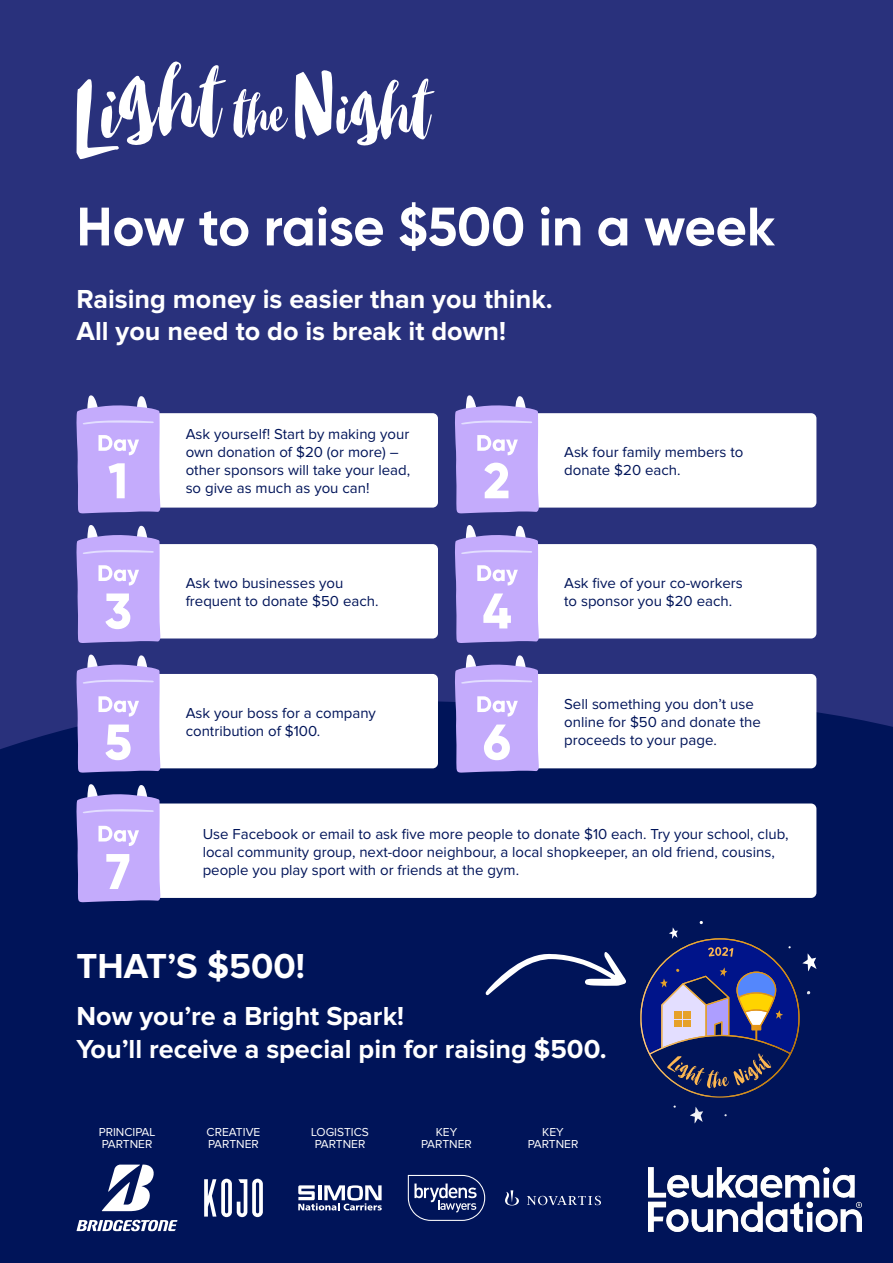
<style>
.page{position:relative;width:893px;height:1263px;background:#29317c}
.page>*{position:absolute;margin:0;border:0;box-sizing:border-box;transform-origin:0 0}
.t1{font:700 54px "Gilroy";letter-spacing:-.005em;color:#fff}
.t2{font:700 36px "Proxima Nova";color:#fff}
.t3{font:700 27px/32.4px "Proxima Nova";color:#fff}
.t4{font:15px/18px "Proxima Nova";color:#001459}
.t5{font:12px/12px "Proxima Nova";color:#fff;text-align:center}
</style>
<div class="page">
<div style="left:0;top:696px;width:893px;height:567px;background:#001459"></div>
<img style="left:649px;top:1168px;width:212px;height:63px">
<div style="left:122px;top:413px;width:316px;height:95px;background:#fff;border-radius:5px"></div>
<svg style="left:76px;top:395px;width:85px;height:118px;background:#b9a6ee"></svg>
<svg style="left:77px;top:62px;width:149px;height:97px"></svg>
<svg style="left:233px;top:89px;width:55px;height:49px"></svg>
<svg style="left:295px;top:70px;width:140px;height:76px"></svg>
<svg style="left:485px;top:951px;width:138px;height:44px;background:#314179"></svg>
<div style="left:122px;top:544px;width:316px;height:94px;background:#fff;border-radius:5px"></div>
<svg style="left:76px;top:525px;width:85px;height:118px;background:#baa8ee"></svg>
<div style="left:122px;top:674px;width:316px;height:94px;background:#fff;border-radius:5px"></div>
<svg style="left:76px;top:654px;width:85px;height:119px;background:#b8a6ec"></svg>
<div style="left:122px;top:803px;width:694px;height:95px;background:#fff;border-radius:5px"></div>
<svg style="left:76px;top:784px;width:85px;height:118px;background:#b5a3ea"></svg>
<div style="left:500px;top:413px;width:316px;height:95px;background:#fff;border-radius:5px"></div>
<svg style="left:455px;top:395px;width:84px;height:118px;background:#b9a7ee"></svg>
<div style="left:500px;top:544px;width:316px;height:94px;background:#fff;border-radius:5px"></div>
<svg style="left:455px;top:525px;width:84px;height:118px;background:#b9a6ee"></svg>
<div style="left:500px;top:674px;width:316px;height:94px;background:#fff;border-radius:5px"></div>
<svg style="left:455px;top:654px;width:84px;height:119px;background:#b7a5ec"></svg>
<div style="left:623px;top:922px;width:211px;height:210px;background:#001459"></div>
<svg style="left:640px;top:921px;width:176px;height:177px"></svg>
<svg style="left:77px;top:1220px;width:100px;height:11px"></svg>
<svg style="left:102px;top:1164px;width:53px;height:47px;background:#838cae"></svg>
<svg style="left:408px;top:1175px;width:77px;height:46px;background:#32427a"></svg>
<svg style="left:298px;top:1185px;width:84px;height:25px;background:#727da3"></svg>
<svg style="left:204px;top:1179px;width:59px;height:38px;background:#7a85a8"></svg>
<svg style="left:505px;top:1190px;width:96px;height:15px"></svg>
<h1 class="t1" style="left:77px;top:193px;width:700px">How to raise $500 in a week</h1>
<h3 class="t3" style="left:77px;top:283px;width:478px">Raising money is easier than you think.<br>All you need to do is break it down!</h3>
<p class="t4" style="left:186px;top:426px;width:226px">Ask yourself! Start by making your own donation of $20 (or more) – other sponsors will take your lead, so give as much as you can!</p>
<p class="t4" style="left:186px;top:575px;width:194px">Ask two businesses you frequent to donate $50 each.</p>
<p class="t4" style="left:186px;top:705px;width:192px">Ask your boss for a company contribution of $100.</p>
<p class="t4" style="left:564px;top:444px;width:181px">Ask four family members to donate $20 each.</p>
<p class="t4" style="left:564px;top:575px;width:180px">Ask five of your co-workers to sponsor you $20 each.</p>
<p class="t4" style="left:564px;top:696px;width:198px">Sell something you don’t use online for $50 and donate the proceeds to your page.</p>
<p class="t4" style="left:203px;top:825px;width:587px">Use Facebook or email to ask five more people to donate $10 each. Try your school, club, local community group, next-door neighbour, a local shopkeeper, an old friend, cousins, people you play sport with or friends at the gym.</p>
<h2 class="t2" style="left:77px;top:945px;width:230px">THAT’S $500!</h2>
<h3 class="t3" style="left:77px;top:1001px;width:532px">Now you’re a Bright Spark!<br>You’ll receive a special pin for raising $500.</h3>
<p class="t5" style="left:99px;top:1126px;width:58px;text-align:left">PRINCIPAL<br>PARTNER</p>
<p class="t5" style="left:421px;top:1126px;width:52px">KEY<br>PARTNER</p>
<p class="t5" style="left:207px;top:1126px;width:55px;text-align:left">CREATIVE<br>PARTNER</p>
<p class="t5" style="left:528px;top:1126px;width:52px">KEY<br>PARTNER</p>
<p class="t5" style="left:311px;top:1126px;width:59px">LOGISTICS<br>PARTNER</p>
</div>
